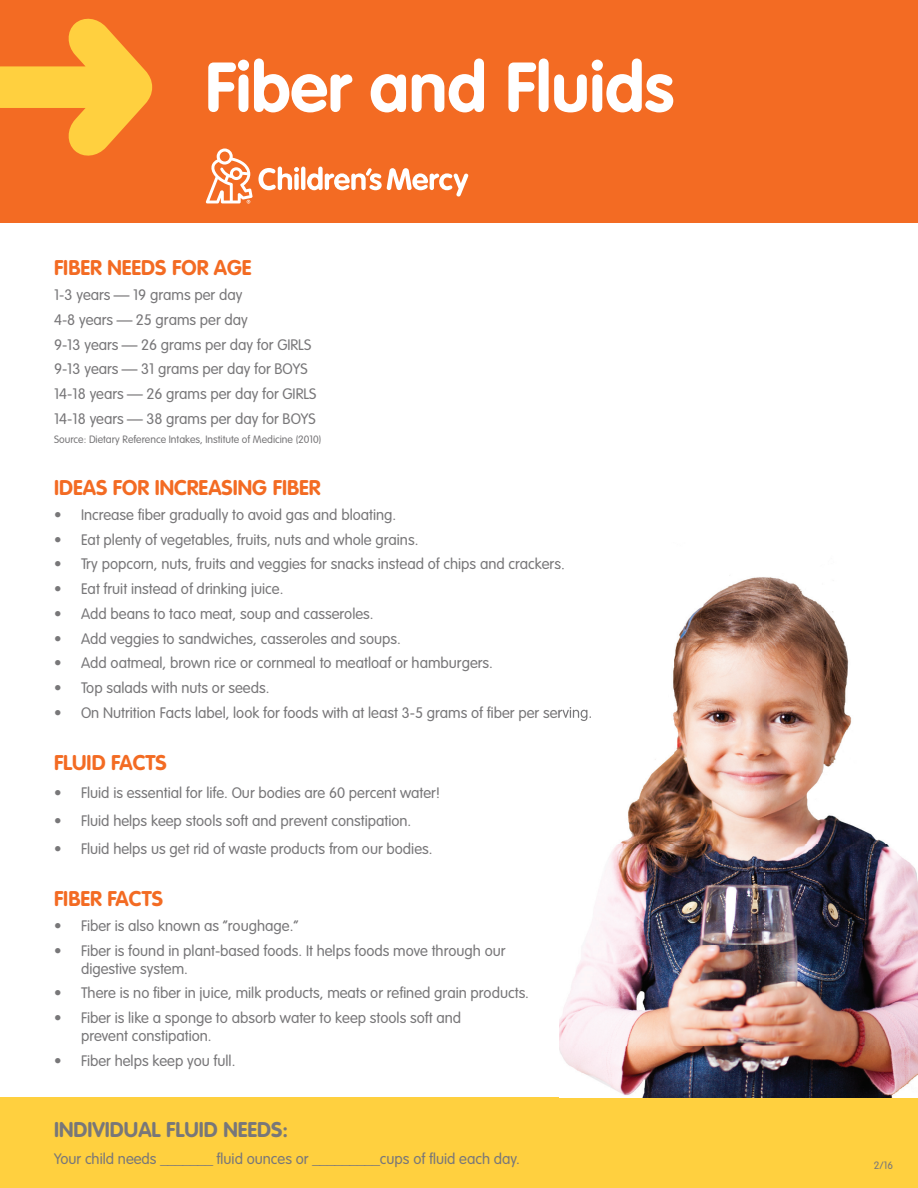
<style>
.page{position:relative;width:918px;height:1188px;background:#fff}
.page>*{position:absolute;margin:0;border:0;box-sizing:border-box;transform-origin:0 0}
.t1{font:700 69px "VAG Rounded Std";color:#fff}
.t2{font:700 21px "VAG Rounded Std";color:#f36b23}
.t3{font:700 21px "VAG Rounded Std";color:#787779}
.t4{font:300 15px/24.8px "VAG Rounded Std";color:#787779}
.t5{font:300 10.5px "VAG Rounded Std";color:#787779}
</style>
<div class="page">
<div style="left:0;top:0;width:918px;height:222px;background:#f36b23"></div>
<svg style="left:0;top:19px;width:152px;height:137px"></svg>
<svg style="left:206px;top:149px;width:93px;height:55px"></svg>
<svg style="left:301px;top:167px;width:4px;height:23px"></svg>
<svg style="left:307px;top:167px;width:161px;height:30px"></svg>
<div style="left:0;top:1097px;width:918px;height:91px;background:#ffd03f"></div>
<img style="left:559px;top:575px;width:359px;height:522px">
<img style="left:559px;top:561px;width:5px;height:9px">
<img style="left:559px;top:706px;width:32px;height:15px">
<h1 class="t1" style="left:205px;top:47px;width:470px">Fiber and Fluids</h1>
<h2 class="t2" style="left:54px;top:256px;width:199px">FIBER NEEDS FOR AGE</h2>
<p class="t4" style="left:54px;top:283px;width:264px">1-3 years — 19 grams per day<br>4-8 years — 25 grams per day<br>9-13 years — 26 grams per day for GIRLS 9-13 years — 31 grams per day for BOYS 14-18 years — 26 grams per day for GIRLS 14-18 years — 38 grams per day for BOYS</p>
<p class="t5" style="left:54px;top:433px;width:269px">Source: Dietary Reference Intakes, Institute of Medicine (2010)</p>
<h2 class="t2" style="left:54px;top:475px;width:268px">IDEAS FOR INCREASING FIBER</h2>
<p class="t4" style="left:54px;top:503px;width:344px">• Increase fiber gradually to avoid gas and bloating.</p>
<p class="t4" style="left:54px;top:527px;width:366px">• Eat plenty of vegetables, fruits, nuts and whole grains.</p>
<p class="t4" style="left:54px;top:552px;width:512px">• Try popcorn, nuts, fruits and veggies for snacks instead of chips and crackers.</p>
<p class="t4" style="left:54px;top:577px;width:231px">• Eat fruit instead of drinking juice.</p>
<p class="t4" style="left:54px;top:602px;width:321px">• Add beans to taco meat, soup and casseroles.</p>
<p class="t4" style="left:54px;top:626px;width:348px">• Add veggies to sandwiches, casseroles and soups.</p>
<p class="t4" style="left:54px;top:651px;width:440px">• Add oatmeal, brown rice or cornmeal to meatloaf or hamburgers.</p>
<p class="t4" style="left:54px;top:676px;width:217px">• Top salads with nuts or seeds.</p>
<p class="t4" style="left:54px;top:701px;width:540px">• On Nutrition Facts label, look for foods with at least 3-5 grams of fiber per serving.</p>
<h2 class="t2" style="left:54px;top:751px;width:114px">FLUID FACTS</h2>
<p class="t4" style="left:54px;top:781px;width:388px">• Fluid is essential for life. Our bodies are 60 percent water!</p>
<p class="t4" style="left:54px;top:809px;width:359px">• Fluid helps keep stools soft and prevent constipation.</p>
<p class="t4" style="left:54px;top:836px;width:380px">• Fluid helps us get rid of waste products from our bodies.</p>
<h2 class="t2" style="left:54px;top:886px;width:111px">FIBER FACTS</h2>
<p class="t4" style="left:54px;top:914px;width:246px">• Fiber is also known as “roughage.”</p>
<p class="t4" style="left:81px;top:942px;width:426px;line-height:18px;text-indent:-27px">• Fiber is found in plant-based foods. It helps foods move through our digestive system.</p>
<p class="t4" style="left:54px;top:981px;width:477px">• There is no fiber in juice, milk products, meats or refined grain products.</p>
<p class="t4" style="left:81px;top:1009px;width:382px;line-height:18px;text-indent:-27px">• Fiber is like a sponge to absorb water to keep stools soft and prevent constipation.</p>
<p class="t4" style="left:54px;top:1049px;width:183px">• Fiber helps keep you full.</p>
<h2 class="t3" style="left:54px;top:1117px;width:236px">INDIVIDUAL FLUID NEEDS:</h2>
<p class="t4" style="left:54px;top:1147px;width:467px">Your child needs _______ fluid ounces or _________cups of fluid each day.</p>
<p class="t5" style="left:874px;top:1160px;width:21px">2/16</p>
</div>
